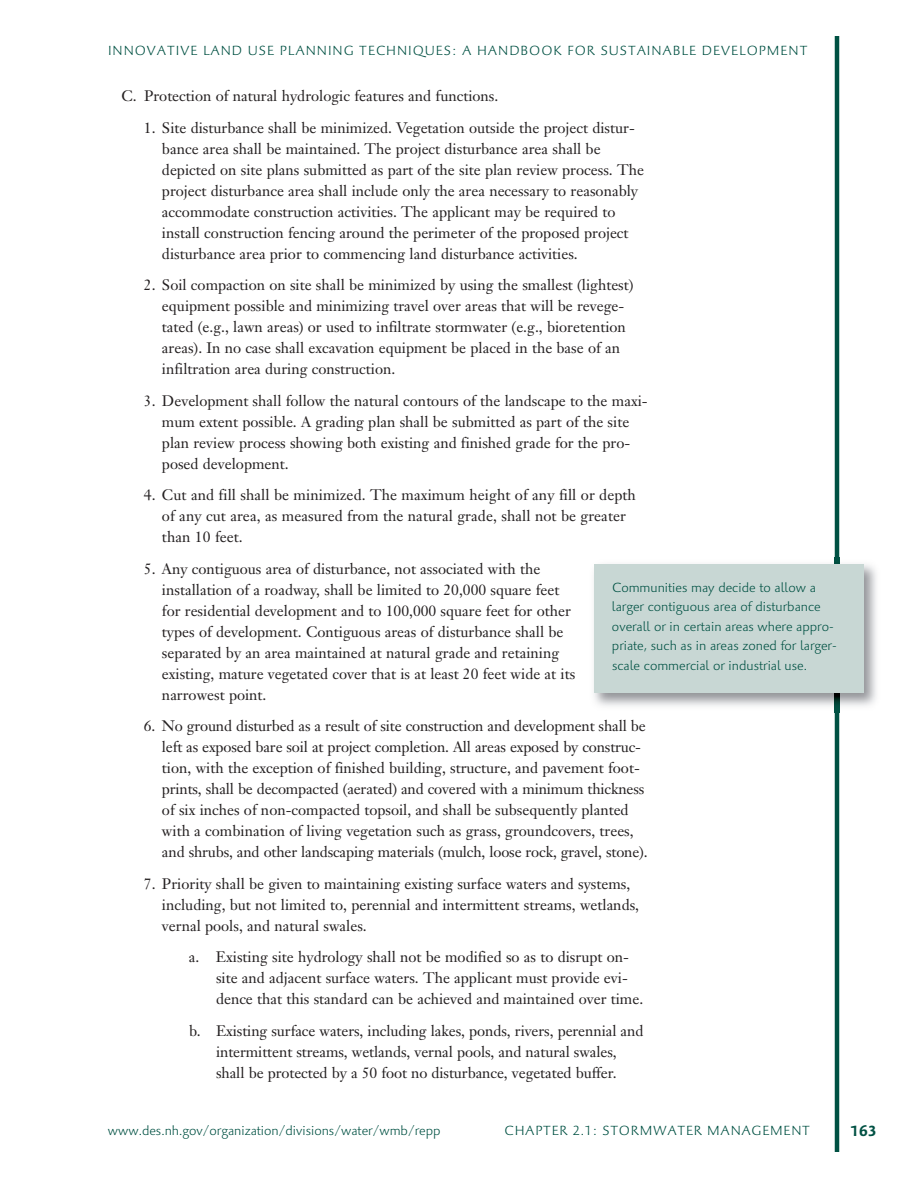
<style>
.page{position:relative;width:918px;height:1188px;background:#fff}
.page>*{position:absolute;margin:0;border:0;box-sizing:border-box;transform-origin:0 0}
.t1{font:15px/21px "Janson Text";color:#231f20}
.t2{font:700 15px "Palatino Sans Com";color:#005143}
.t3{font:300 13.5px/19.5px "Palatino Sans Com";color:#005143}
.t4{font:300 13.5px "Palatino Sans Com";letter-spacing:.07em;color:#005143}
.t5{font:300 13.5px "Palatino Sans Com";letter-spacing:.055em;color:#005143}
</style>
<div class="page">
<hr style="left:835px;top:36px;width:4px;height:1116px;background:#005143">
<img style="left:594px;top:558px;width:282px;height:154px">
<div style="left:594px;top:564px;width:270px;height:129px;background:#c8d7d4"></div>
<p class="t4" style="left:108px;top:42px;width:701px">INNOVATIVE LAND USE PLANNING TECHNIQUES: A HANDBOOK FOR SUSTAINABLE DEVELOPMENT</p>
<p class="t1" style="left:122px;top:87px;width:378px">C. Protection of natural hydrologic features and functions.</p>
<p class="t1" style="left:162px;top:119px;width:483px;text-indent:-18px">1. Site disturbance shall be minimized. Vegetation outside the project distur&shy;bance area shall be maintained. The project disturbance area shall be depicted on site plans submitted as part of the site plan review process. The project disturbance area shall include only the area necessary to reasonably accommodate construction activities. The applicant may be required to install construction fencing around the perimeter of the proposed project disturbance area prior to commencing land disturbance activities.</p>
<p class="t1" style="left:162px;top:276px;width:473px;text-indent:-18px">2. Soil compaction on site shall be minimized by using the smallest (lightest) equipment possible and minimizing travel over areas that will be revege&shy;tated (e.g., lawn areas) or used to infiltrate stormwater (e.g., bioretention areas). In no case shall excavation equipment be placed in the base of an infiltration area during construction.</p>
<p class="t1" style="left:162px;top:392px;width:487px;text-indent:-18px">3. Development shall follow the natural contours of the landscape to the maxi&shy;mum extent possible. A grading plan shall be submitted as part of the site plan review process showing both existing and finished grade for the pro&shy;posed development.</p>
<p class="t1" style="left:162px;top:486px;width:475px;text-indent:-18px">4. Cut and fill shall be minimized. The maximum height of any fill or depth of any cut area, as measured from the natural grade, shall not be greater than 10 feet.</p>
<p class="t1" style="left:162px;top:560px;width:415px;text-indent:-18px">5. Any contiguous area of disturbance, not associated with the installation of a roadway, shall be limited to 20,000 square feet for residential development and to 100,000 square feet for other types of development. Contiguous areas of disturbance shall be separated by an area maintained at natural grade and retaining existing, mature vegetated cover that is at least 20 feet wide at its narrowest point.</p>
<p class="t1" style="left:162px;top:717px;width:487px;text-indent:-18px">6. No ground disturbed as a result of site construction and development shall be left as exposed bare soil at project completion. All areas exposed by construc&shy;tion, with the exception of finished building, structure, and pavement foot&shy;prints, shall be decompacted (aerated) and covered with a minimum thickness of six inches of non-compacted topsoil, and shall be subsequently planted with a combination of living vegetation such as grass, groundcovers, trees, and shrubs, and other landscaping materials (mulch, loose rock, gravel, stone).</p>
<p class="t1" style="left:162px;top:875px;width:479px;text-indent:-18px">7. Priority shall be given to maintaining existing surface waters and systems, including, but not limited to, perennial and intermittent streams, wetlands, vernal pools, and natural swales.</p>
<p class="t1" style="left:216px;top:948px;width:429px;text-indent:-27px">a. Existing site hydrology shall not be modified so as to disrupt on&shy;site and adjacent surface waters. The applicant must provide evi&shy;dence that this standard can be achieved and maintained over time.</p>
<p class="t1" style="left:189px;top:1022px;width:456px;text-align:center">b. Existing surface waters, including lakes, ponds, rivers, perennial and intermittent streams, wetlands, vernal pools, and natural swales,<br>shall be protected by a 50 foot no disturbance, vegetated buffer.</p>
<p class="t3" style="left:612px;top:577px;width:226px">Communities may decide to allow a larger contiguous area of disturbance overall or in certain areas where appro&shy;priate, such as in areas zoned for larger&shy;scale commercial or industrial use.</p>
<p class="t3" style="left:108px;top:1120px;width:334px">www.des.nh.gov/organization/divisions/water/wmb/repp</p>
<p class="t5" style="left:505px;top:1122px;width:307px">CHAPTER 2.1: STORMWATER MANAGEMENT</p>
<p class="t2" style="left:851px;top:1121px;width:28px">163</p>
</div>
